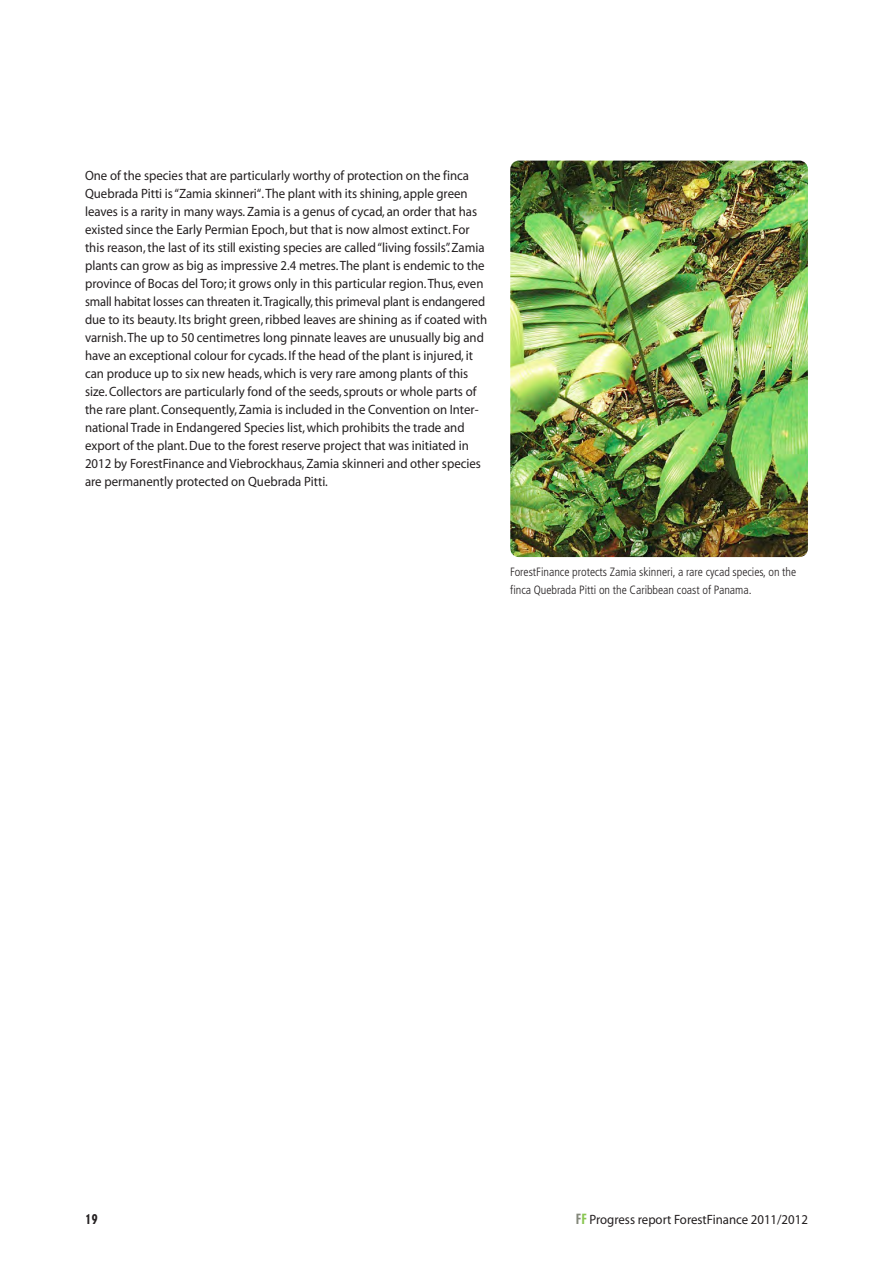
<style>
.page{position:relative;width:893px;height:1263px;background:#fff}
.page>*{position:absolute;margin:0;border:0;box-sizing:border-box;transform-origin:0 0}
.t1{font:13.5px/18px "Myriad";color:#231f20;scale:.95 1}
.t2{font:13.5px "Geometric 706 BT Black Condensed B";color:#231f20;scale:.95 1}
.t3{font:300 condensed 12px/18px "Frutiger";color:#231f20}
.s1{font-family:"Geometric 706 BT Black Condensed B";color:#84887b}
.s2{font-family:"Geometric 706 BT Black Condensed B";color:#89c650}
</style>
<div class="page">
<img style="left:510px;top:161px;width:298px;height:396px;border-radius:9px">
<p class="t1" style="left:85px;top:168px;width:425px">One of the species that are particularly worthy of protection on the finca Quebrada Pitti is “Zamia skinneri“. The plant with its shining, apple green leaves is a rarity in many ways. Zamia is a genus of cycad, an order that has existed since the Early Permian Epoch, but that is now almost extinct. For this reason, the last of its still existing species are called “living fossils”. Zamia plants can grow as big as impressive 2.4 metres. The plant is endemic to the province of Bocas del Toro; it grows only in this particular region. Thus, even small habitat losses can threaten it. Tragically, this primeval plant is endangered due to its beauty. Its bright green, ribbed leaves are shining as if coated with varnish. The up to 50 centimetres long pinnate leaves are unusually big and have an exceptional colour for cycads. If the head of the plant is injured, it can produce up to six new heads, which is very rare among plants of this size. Collectors are particularly fond of the seeds, sprouts or whole parts of the rare plant. Consequently, Zamia is included in the Convention on Inter&shy;national Trade in Endangered Species list, which prohibits the trade and export of the plant. Due to the forest reserve project that was initiated in 2012 by ForestFinance and Viebrockhaus, Zamia skinneri and other species are permanently protected on Quebrada Pitti.</p>
<p class="t3" style="left:510px;top:564px;width:287px">ForestFinance protects Zamia skinneri, a rare cycad species, on the finca Quebrada Pitti on the Caribbean coast of Panama.</p>
<p class="t2" style="left:85px;top:1214px;width:15px">19</p>
<p class="t1" style="left:576px;top:1212px;width:246px"><span class="s1">F</span><span class="s2">F</span> Progress report ForestFinance 2011/2012</p>
</div>
